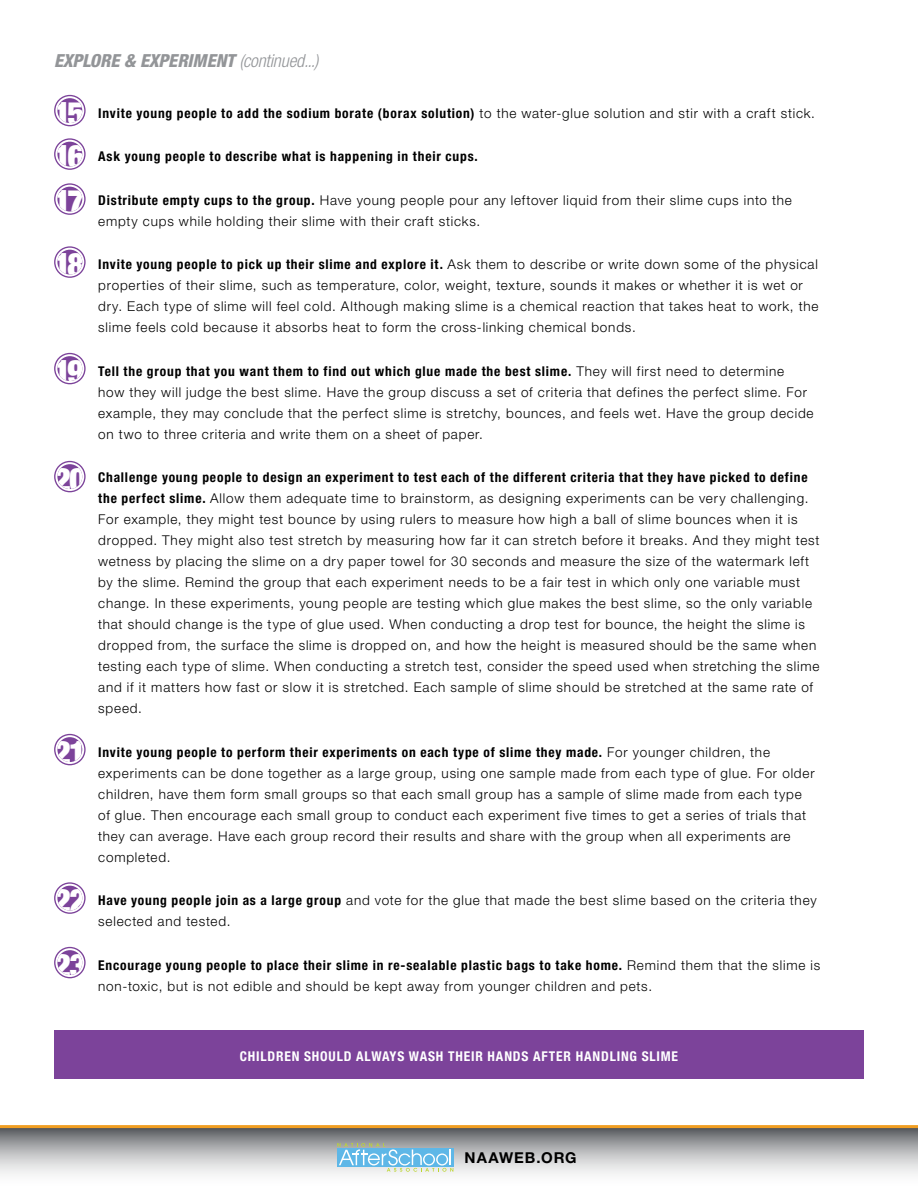
<style>
.page{position:relative;width:918px;height:1188px;background:#fff}
.page>*{position:absolute;margin:0;border:0;box-sizing:border-box;transform-origin:0 0}
.t1{font:900 condensed 32.4px/44.2px "Helvetica Neue LT Std";letter-spacing:-.095em;color:#fff;text-align:justify}
.t2{font:italic 800 condensed 18px "Helvetica Neue LT Std";letter-spacing:-.015em;color:#939598}
.t3{font:700 15px "Helvetica Neue LT Std";letter-spacing:.06em;color:#000}
.t4{font:300 13.5px/21px "Helvetica Neue LT Std";letter-spacing:.06em;color:#000}
.t5{font:700 condensed 13.5px "Helvetica Neue LT Std";letter-spacing:.06em;color:#000}
.t6{font:700 condensed 13.5px "Helvetica Neue LT Std";letter-spacing:.06em;color:#fff}
.s1{font-weight:300}
.s2{font-weight:300;font-stretch:normal}
.s3{font-weight:700;font-stretch:condensed}
</style>
<div class="page">
<svg style="left:0;top:1128px;width:918px;height:46px;background:#afb0b2"></svg>
<hr style="left:0;top:1125px;width:918px;height:3px;background:#f19e21">
<svg style="left:337px;top:1143px;width:116px;height:29px;background:#98c7db"></svg>
<div style="left:54px;top:95px;width:32px;height:31px;border:1px solid #7c439a;border-radius:50%"></div>
<div style="left:57px;top:98px;width:25px;height:25px;background:#7c439a;border-radius:50%"></div>
<div style="left:54px;top:138px;width:32px;height:32px;border:1px solid #7c439a;border-radius:50%"></div>
<div style="left:57px;top:142px;width:25px;height:25px;background:#7c439a;border-radius:50%"></div>
<div style="left:54px;top:183px;width:32px;height:32px;border:1px solid #7c439a;border-radius:50%"></div>
<div style="left:57px;top:187px;width:25px;height:25px;background:#7c439a;border-radius:50%"></div>
<div style="left:54px;top:246px;width:32px;height:32px;border:1px solid #7c439a;border-radius:50%"></div>
<div style="left:57px;top:250px;width:25px;height:25px;background:#7c439a;border-radius:50%"></div>
<div style="left:54px;top:353px;width:32px;height:31px;border:1px solid #7c439a;border-radius:50%"></div>
<div style="left:57px;top:356px;width:25px;height:25px;background:#7c439a;border-radius:50%"></div>
<div style="left:54px;top:461px;width:32px;height:31px;border:1px solid #7c439a;border-radius:50%"></div>
<div style="left:57px;top:464px;width:25px;height:25px;background:#7c439a;border-radius:50%"></div>
<div style="left:54px;top:734px;width:32px;height:31px;border:1px solid #7c439a;border-radius:50%"></div>
<div style="left:57px;top:737px;width:25px;height:25px;background:#7c439a;border-radius:50%"></div>
<div style="left:54px;top:882px;width:32px;height:32px;border:1px solid #7c439a;border-radius:50%"></div>
<div style="left:57px;top:886px;width:25px;height:25px;background:#7c439a;border-radius:50%"></div>
<div style="left:54px;top:947px;width:32px;height:31px;border:1px solid #7c439a;border-radius:50%"></div>
<div style="left:57px;top:950px;width:25px;height:25px;background:#7c439a;border-radius:50%"></div>
<div style="left:54px;top:1030px;width:810px;height:49px;background:#7c439a"></div>
<h2 class="t2" style="left:54px;top:49px;width:266px">EXPLORE &amp; EXPERIMENT <span class="s1">(continued...)</span></h2>
<h1 class="t1" style="left:54px;top:90px;width:32px">15<br>16<br>17</h1>
<p class="t5" style="left:98px;top:105px;width:718px">Invite young people to add the sodium borate (borax solution) <span class="s2">to the water-glue solution and stir with a craft stick.</span></p>
<p class="t5" style="left:98px;top:148px;width:381px">Ask young people to describe what is happening in their cups.</p>
<p class="t4" style="left:98px;top:189px;width:695px"><span class="s3">Distribute empty cups to the group.</span> Have young people pour any leftover liquid from their slime cups into the empty cups while holding their slime with their craft sticks.</p>
<p class="t4" style="left:98px;top:254px;width:722px"><span class="s3">Invite young people to pick up their slime and explore it.</span> Ask them to describe or write down some of the physical properties of their slime, such as temperature, color, weight, texture, sounds it makes or whether it is wet or dry. Each type of slime will feel cold. Although making slime is a chemical reaction that takes heat to work, the slime feels cold because it absorbs heat to form the cross-linking chemical bonds.</p>
<p class="t4" style="left:98px;top:360px;width:717px"><span class="s3">Tell the group that you want them to find out which glue made the best slime.</span> They will first need to determine how they will judge the best slime. Have the group discuss a set of criteria that defines the perfect slime. For example, they may conclude that the perfect slime is stretchy, bounces, and feels wet. Have the group decide on two to three criteria and write them on a sheet of paper.</p>
<p class="t4" style="left:98px;top:467px;width:723px"><span class="s3">Challenge young people to design an experiment to test each of the different criteria that they have picked to define the perfect slime.</span> Allow them adequate time to brainstorm, as designing experiments can be very challenging.<br>For example, they might test bounce by using rulers to measure how high a ball of slime bounces when it is dropped. They might also test stretch by measuring how far it can stretch before it breaks. And they might test wetness by placing the slime on a dry paper towel for 30 seconds and measure the size of the watermark left by the slime. Remind the group that each experiment needs to be a fair test in which only one variable must change. In these experiments, young people are testing which glue makes the best slime, so the only variable that should change is the type of glue used. When conducting a drop test for bounce, the height the slime is dropped from, the surface the slime is dropped on, and how the height is measured should be the same when testing each type of slime. When conducting a stretch test, consider the speed used when stretching the slime and if it matters how fast or slow it is stretched. Each sample of slime should be stretched at the same rate of speed.</p>
<p class="t4" style="left:98px;top:741px;width:718px"><span class="s3">Invite young people to perform their experiments on each type of slime they made.</span> For younger children, the experiments can be done together as a large group, using one sample made from each type of glue. For older children, have them form small groups so that each small group has a sample of slime made from each type of glue. Then encourage each small group to conduct each experiment five times to get a series of trials that they can average. Have each group record their results and share with the group when all experiments are completed.</p>
<p class="t4" style="left:98px;top:890px;width:720px"><span class="s3">Have young people join as a large group</span> and vote for the glue that made the best slime based on the criteria they selected and tested.</p>
<p class="t4" style="left:98px;top:954px;width:724px"><span class="s3">Encourage young people to place their slime in re-sealable plastic bags to take home.</span> Remind them that the slime is non-toxic, but is not edible and should be kept away from younger children and pets.</p>
<h1 class="t1" style="left:54px;top:242px;width:32px">18</h1>
<h1 class="t1" style="left:54px;top:348px;width:32px">19</h1>
<h1 class="t1" style="left:54px;top:456px;width:34px">20</h1>
<h1 class="t1" style="left:54px;top:729px;width:33px">21</h1>
<h1 class="t1" style="left:54px;top:868px;width:34px;line-height:64.5px">22<br>23</h1>
<p class="t6" style="left:240px;top:1048px;width:440px">CHILDREN SHOULD ALWAYS WASH THEIR HANDS AFTER HANDLING SLIME</p>
<p class="t3" style="left:465px;top:1148px;width:114px">NAAWEB.ORG</p>
</div>
